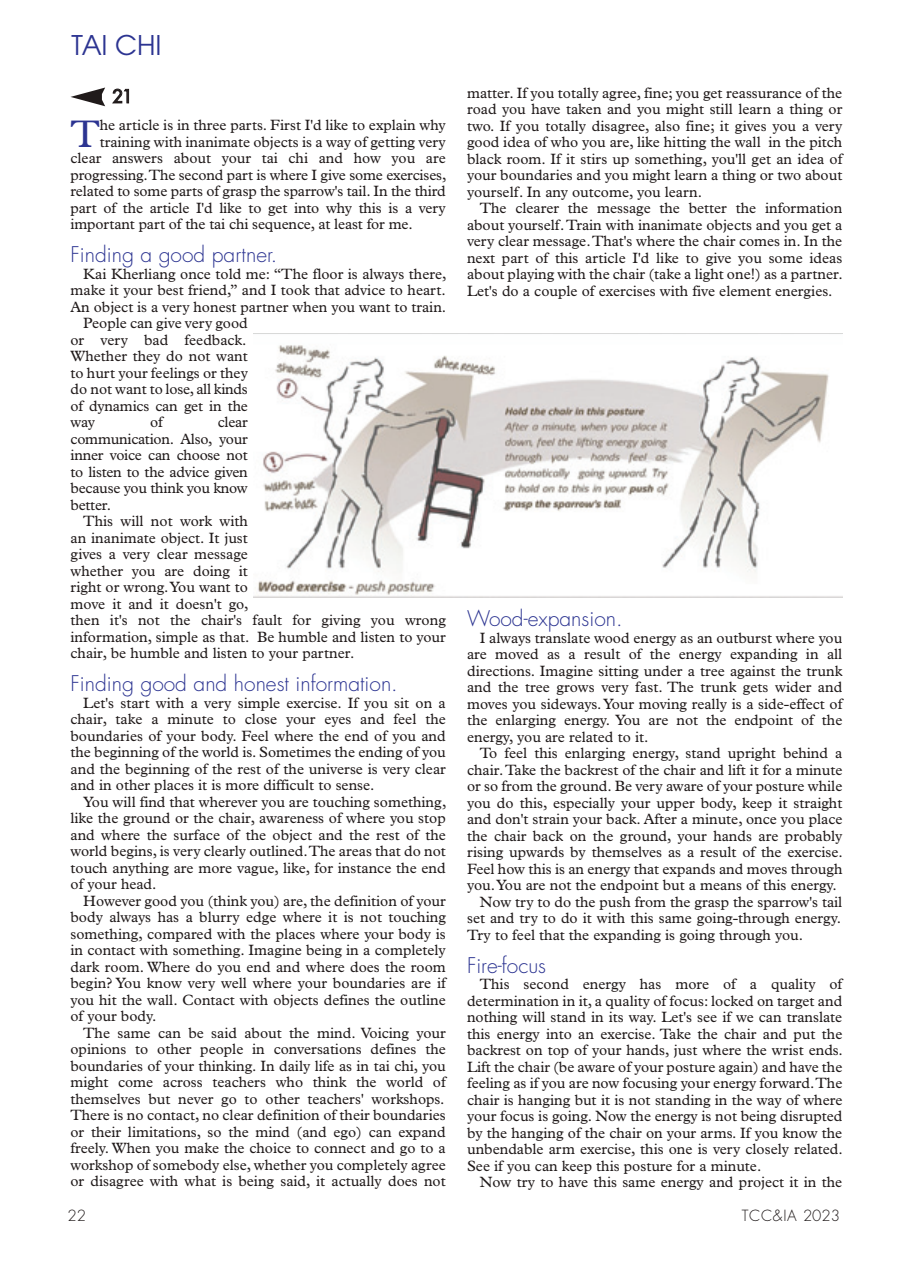
<style>
.page{position:relative;width:898px;height:1268px;background:#fff}
.page>*{position:absolute;margin:0;border:0;box-sizing:border-box;transform-origin:0 0}
.t1{font:38.7px "Plantin";color:#2c3491}
.t2{font:27px "Avant Garde";color:#2c3491}
.t3{font:300 21px "Futura";color:#2c3491}
.t4{font:18px "Futura";color:#201a1a}
.t5{font:15px/16.5px "Plantin";color:#201a1a;text-align:justify}
.t6{font:300 15px "Futura";letter-spacing:.025em;color:#201a1a}
.t7{font:300 15px "Futura";color:#201a1a}
</style>
<div class="page">
<svg style="left:70px;top:87px;width:773px;height:511px"></svg>
<h2 class="t2" style="left:71px;top:35px;width:92px">TAI CHI</h2>
<p class="t4" style="left:112px;top:87px;width:22px">21</p>
<h1 class="t1" style="left:71px;top:120px;width:31px">T</h1>
<p class="t5" style="left:100px;top:118px;width:348px">he article is in three parts. First I'd like to explain why</p>
<p class="t5" style="left:100px;top:135px;width:347px">training with inanimate objects is a way of getting very</p>
<p class="t5" style="left:71px;top:151px;width:377px">clear answers about your tai chi and how you are</p>
<p class="t5" style="left:71px;top:168px;width:377px">progressing. The second part is where I give some exercises,</p>
<p class="t5" style="left:71px;top:184px;width:377px">related to some parts of grasp the sparrow's tail. In the third</p>
<p class="t5" style="left:71px;top:201px;width:377px">part of the article I'd like to get into why this is a very</p>
<p class="t5" style="left:71px;top:217px;width:344px">important part of the tai chi sequence, at least for me.</p>
<h3 class="t3" style="left:71px;top:245px;width:208px">Finding a good partner.</h3>
<p class="t5" style="left:83px;top:267px;width:365px">Kai Kherliang once told me: “The floor is always there,</p>
<p class="t5" style="left:71px;top:283px;width:377px">make it your best friend,” and I took that advice to heart.</p>
<p class="t5" style="left:71px;top:300px;width:377px">An object is a very honest partner when you want to train.</p>
<p class="t5" style="left:83px;top:316px;width:166px">People can give very good</p>
<p class="t5" style="left:71px;top:333px;width:178px">or very bad feedback.</p>
<p class="t5" style="left:71px;top:349px;width:179px">Whether they do not want</p>
<p class="t5" style="left:71px;top:366px;width:179px">to hurt your feelings or they</p>
<p class="t5" style="left:71px;top:382px;width:179px">do not want to lose, all kinds</p>
<p class="t5" style="left:71px;top:399px;width:179px">of dynamics can get in the</p>
<p class="t5" style="left:71px;top:415px;width:26px">way</p>
<p class="t5" style="left:150px;top:415px;width:14px">of</p>
<p class="t5" style="left:71px;top:415px;width:179px;text-indent:147px">clear communication. Also, your inner voice can choose not to listen to the advice given because you think you know better.</p>
<p class="t5" style="left:71px;top:514px;width:377px;text-align:left;text-indent:13px">This will not work with<br>an inanimate object. It just<br>gives a very clear message<br>whether you are doing it<br>right or wrong. You want to<br>move it and it doesn't go,<br>then it's not the chair's fault for giving you wrong information, simple as that. Be humble and listen to your chair, be humble and listen to your partner.</p>
<h3 class="t3" style="left:71px;top:674px;width:329px">Finding good and honest information.</h3>
<p class="t5" style="left:71px;top:696px;width:377px;text-indent:13px">Let's start with a very simple exercise. If you sit on a chair, take a minute to close your eyes and feel the boundaries of your body. Feel where the end of you and the beginning of the world is. Sometimes the ending of you and the beginning of the rest of the universe is very clear and in other places it is more difficult to sense.</p>
<p class="t5" style="left:71px;top:795px;width:377px;text-indent:13px">You will find that wherever you are touching something, like the ground or the chair, awareness of where you stop and where the surface of the object and the rest of the world begins, is very clearly outlined. The areas that do not touch anything are more vague, like, for instance the end of your head.</p>
<p class="t5" style="left:71px;top:894px;width:377px;text-indent:13px">However good you (think you) are, the definition of your body always has a blurry edge where it is not touching something, compared with the places where your body is in contact with something. Imagine being in a completely dark room. Where do you end and where does the room begin? You know very well where your boundaries are if you hit the wall. Contact with objects defines the outline of your body.</p>
<p class="t5" style="left:70px;top:1026px;width:377px;text-indent:13px">The same can be said about the mind. Voicing your opinions to other people in conversations defines the boundaries of your thinking. In daily life as in tai chi, you might come across teachers who think the world of themselves but never go to other teachers' workshops.<br>There is no contact, no clear definition of their boundaries or their limitations, so the mind (and ego) can expand freely. When you make the choice to connect and go to a workshop of somebody else, whether you completely agree or disagree with what is being said, it actually does not</p>
<p class="t5" style="left:467px;top:86px;width:377px">matter. If you totally agree, fine; you get reassurance of the road you have taken and you might still learn a thing or two. If you totally disagree, also fine; it gives you a very good idea of who you are, like hitting the wall in the pitch black room. If it stirs up something, you'll get an idea of your boundaries and you might learn a thing or two about yourself. In any outcome, you learn.</p>
<p class="t5" style="left:467px;top:202px;width:377px;text-indent:13px">The clearer the message the better the information about yourself. Train with inanimate objects and you get a very clear message. That's where the chair comes in. In the next part of this article I'd like to give you some ideas about playing with the chair (take a light one!) as a partner.<br>Let's do a couple of exercises with five element energies.</p>
<h3 class="t3" style="left:467px;top:609px;width:157px">Wood-expansion.</h3>
<p class="t5" style="left:467px;top:631px;width:377px;text-indent:13px">I always translate wood energy as an outburst where you are moved as a result of the energy expanding in all directions. Imagine sitting under a tree against the trunk and the tree grows very fast. The trunk gets wider and moves you sideways. Your moving really is a side-effect of the enlarging energy. You are not the endpoint of the energy, you are related to it.</p>
<p class="t5" style="left:480px;top:746px;width:364px">To feel this enlarging energy, stand upright behind a</p>
<p class="t5" style="left:467px;top:763px;width:377px">chair. Take the backrest of the chair and lift it for a minute</p>
<p class="t5" style="left:467px;top:779px;width:377px">or so from the ground. Be very aware of your posture while</p>
<p class="t5" style="left:467px;top:796px;width:377px">you do this, especially your upper body, keep it straight</p>
<p class="t5" style="left:467px;top:812px;width:377px">and don't strain your back. After a minute, once you place</p>
<p class="t5" style="left:467px;top:829px;width:377px">the chair back on the ground, your hands are probably</p>
<p class="t5" style="left:467px;top:845px;width:377px">rising upwards by themselves as a result of the exercise.</p>
<p class="t5" style="left:467px;top:862px;width:377px">Feel how this is an energy that expands and moves through</p>
<p class="t5" style="left:467px;top:878px;width:371px">you. You are not the endpoint but a means of this energy.</p>
<p class="t5" style="left:480px;top:895px;width:364px">Now try to do the push from the grasp the sparrow's tail</p>
<p class="t5" style="left:467px;top:911px;width:376px">set and try to do it with this same going-through energy.</p>
<p class="t5" style="left:467px;top:928px;width:338px">Try to feel that the expanding is going through you.</p>
<h3 class="t3" style="left:467px;top:955px;width:81px">Fire-focus</h3>
<p class="t5" style="left:467px;top:977px;width:377px;text-indent:13px">This second energy has more of a quality of determination in it, a quality of focus: locked on target and nothing will stand in its way. Let's see if we can translate this energy into an exercise. Take the chair and put the backrest on top of your hands, just where the wrist ends.<br>Lift the chair (be aware of your posture again) and have the feeling as if you are now focusing your energy forward. The chair is hanging but it is not standing in the way of where your focus is going. Now the energy is not being disrupted by the hanging of the chair on your arms. If you know the unbendable arm exercise, this one is very closely related.<br>See if you can keep this posture for a minute.</p>
<p class="t5" style="left:480px;top:1175px;width:364px">Now try to have this same energy and project it in the</p>
<p class="t7" style="left:68px;top:1208px;width:20px">22</p>
<p class="t6" style="left:742px;top:1208px;width:100px">TCC&amp;IA 2023</p>
</div>
